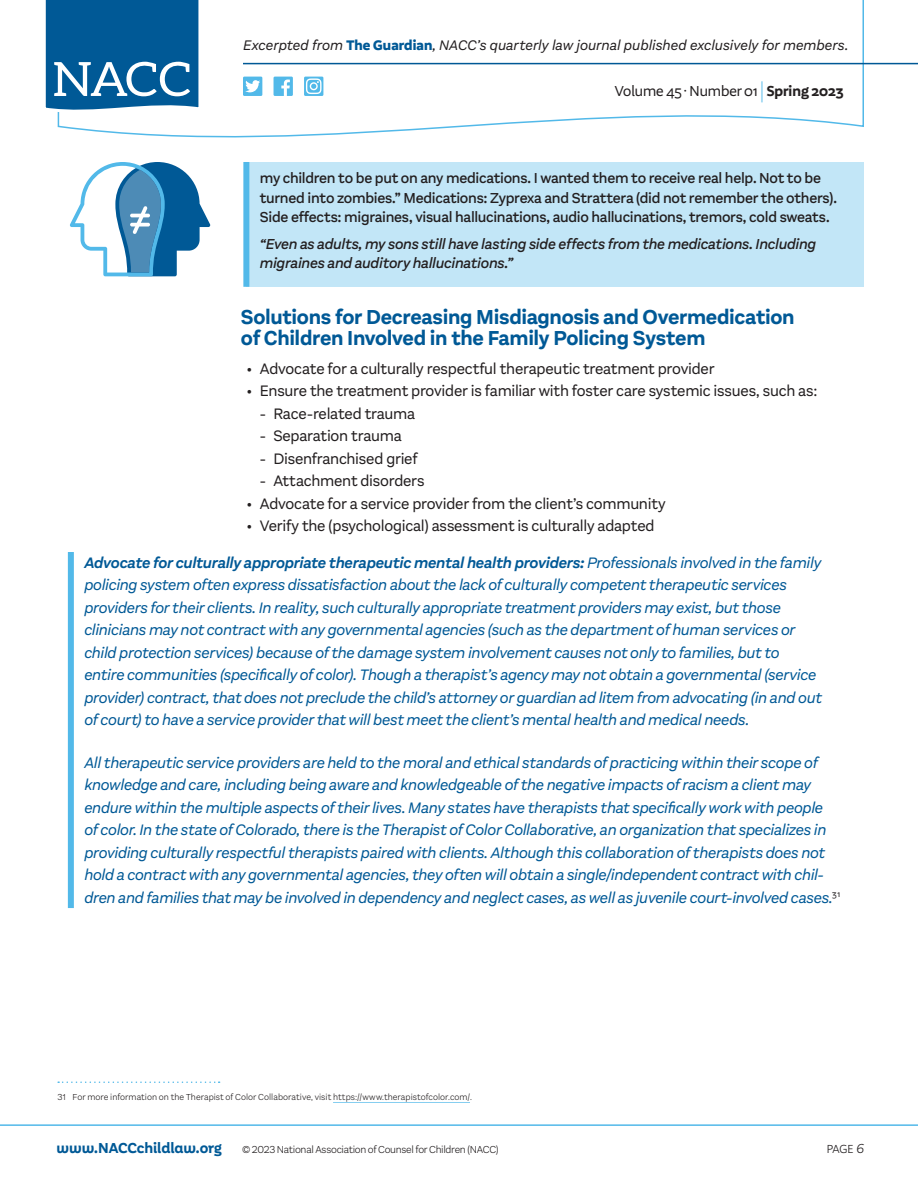
<style>
.page{position:relative;width:918px;height:1188px;background:#fff}
.page>*{position:absolute;margin:0;border:0;box-sizing:border-box;transform-origin:0 0}
.t1{font:700 21px/21px "Aestetico";letter-spacing:-.015em;color:#005996}
.t2{font:italic 15.75px/22.5px "Aestetico";letter-spacing:-.015em;color:#005996}
.t3{font:15.75px "Aestetico";letter-spacing:-.015em;color:#231f20}
.t4{font:500 15px/19.5px "Aestetico";letter-spacing:-.015em;color:#231f20}
.t5{font:italic 500 15px/19.5px "Aestetico";letter-spacing:-.015em;color:#231f20}
.t6{font:15px "Aestetico Formal";color:#231f20}
.t7{font:700 15px "Aestetico Informal";letter-spacing:-.01em;color:#005996}
.t8{font:italic 14.4px "Aestetico";color:#231f20}
.t9{font:12.15px "Aestetico Formal Light SC850";color:#231f20}
.t10{font:300 10.5px "Aestetico";letter-spacing:-.025em;color:#231f20}
.t11{font:300 9px "Aestetico";letter-spacing:.005em;color:#231f20}
.s1{font-family:"Aestetico Formal";font-weight:800;font-style:normal;color:#005996}
.s2{font-family:"Aestetico Formal Light SC850";font-size:24.15px;color:#52b9e9}
.s3{font-weight:700}
.s4{font-family:"Aestetico Formal"}
.s5{font-weight:600}
.s6{font-family:"Aestetico Formal";font-weight:300;font-style:italic;font-size:13.5px}
</style>
<div class="page">
<svg style="left:57px;top:0;width:808px;height:138px"></svg>
<svg style="left:45px;top:0;width:158px;height:117px"></svg>
<hr style="left:243px;top:63px;width:675px;height:1px;background:#005996">
<div style="left:243px;top:77px;width:19px;height:19px;background:#52b9e9"></div>
<svg style="left:245px;top:80px;width:15px;height:12px"></svg>
<div style="left:274px;top:77px;width:19px;height:19px;background:#52b9e9"></div>
<svg style="left:281px;top:80px;width:9px;height:16px"></svg>
<div style="left:304px;top:77px;width:19px;height:19px;background:#52b9e9"></div>
<svg style="left:306px;top:78px;width:16px;height:16px"></svg>
<div style="left:246px;top:162px;width:618px;height:125px;background:#c2e6f7"></div>
<div style="left:243px;top:162px;width:6px;height:125px;background:#52b9e9"></div>
<div style="left:68px;top:552px;width:6px;height:356px;background:#52b9e9"></div>
<svg style="left:58px;top:1081px;width:162px;height:2px"></svg>
<hr style="left:333px;top:1102px;width:137px;height:1px;background:#86cef0">
<svg style="left:70px;top:162px;width:140px;height:114px"></svg>
<hr style="left:0;top:1124px;width:918px;height:2px;background:#52b9e9">
<p class="t8" style="left:243px;top:37px;width:607px">Excerpted from <span class="s1">The Guardian</span>, NACC’s quarterly law journal published exclusively for members.</p>
<p class="t6" style="left:615px;top:82px;width:230px">Volume 45 · Number 01 <span class="s2">|</span> <span class="s3">Spring 2023</span></p>
<p class="t4" style="left:260px;top:169px;width:579px">my children to be put on any medications. I wanted them to receive real help. Not to be turned into zombies.” Medications: Zyprexa and Strattera (did not remember the others).<br>Side effects: migraines, visual hallucinations, audio hallucinations, tremors, cold sweats.</p>
<p class="t5" style="left:260px;top:234px;width:558px">“Even as adults, my sons still have lasting side effects from the medications. Including migraines and auditory hallucinations.”</p>
<h1 class="t1" style="left:241px;top:306px;width:555px">Solutions for Decreasing Misdiagnosis and Overmedication of Children Involved in the Family Policing System</h1>
<p class="t3" style="left:246px;top:360px;width:470px">• Advocate for a culturally respectful therapeutic treatment provider</p>
<p class="t3" style="left:246px;top:382px;width:573px">• Ensure the treatment provider is familiar with foster care systemic issues, such as:</p>
<p class="t3" style="left:260px;top:405px;width:157px"><span class="s4">-</span> Race-related trauma</p>
<p class="t3" style="left:260px;top:427px;width:143px"><span class="s4">-</span> Separation trauma</p>
<p class="t3" style="left:260px;top:450px;width:159px"><span class="s4">-</span> Disenfranchised grief</p>
<p class="t3" style="left:260px;top:472px;width:166px"><span class="s4">-</span> Attachment disorders</p>
<p class="t3" style="left:246px;top:495px;width:421px">• Advocate for a service provider from the client’s community</p>
<p class="t3" style="left:246px;top:517px;width:410px">• Verify the (psychological) assessment is culturally adapted</p>
<p class="t2" style="left:84px;top:551px;width:739px"><span class="s5">Advocate for culturally appropriate therapeutic mental health providers:</span> Professionals involved in the family policing system often express dissatisfaction about the lack of culturally competent therapeutic services providers for their clients. In reality, such culturally appropriate treatment providers may exist, but those clinicians may not contract with any governmental agencies (such as the department of human services or child protection services) because of the damage system involvement causes not only to families, but to entire communities (specifically of color). Though a therapist’s agency may not obtain a governmental (service provider) contract, that does not preclude the child’s attorney or guardian ad litem from advocating (in and out of court) to have a service provider that will best meet the client’s mental health and medical needs.</p>
<p class="t2" style="left:84px;top:751px;width:757px">All therapeutic service providers are held to the moral and ethical standards of practicing within their scope of knowledge and care, including being aware and knowledgeable of the negative impacts of racism a client may endure within the multiple aspects of their lives. Many states have therapists that specifically work with people of color. In the state of Colorado, there is the Therapist of Color Collaborative, an organization that specializes in providing culturally respectful therapists paired with clients. Although this collaboration of therapists does not hold a contract with any governmental agencies, they often will obtain a single/independent contract with chil&shy;dren and families that may be involved in dependency and neglect cases, as well as juvenile court-involved cases.<sup>31</sup></p>
<p class="t11" style="left:57px;top:1092px;width:416px">31 For more information on the Therapist of Color Collaborative, visit https://www.therapistofcolor.com/.</p>
<p class="t7" style="left:57px;top:1139px;width:167px">www.NACCchildlaw.org</p>
<p class="t10" style="left:242px;top:1143px;width:258px">© 2023 National Association of Counsel for Children (NACC)</p>
<p class="t9" style="left:827px;top:1142px;width:39px">page <span class="s6">6</span></p>
</div>
